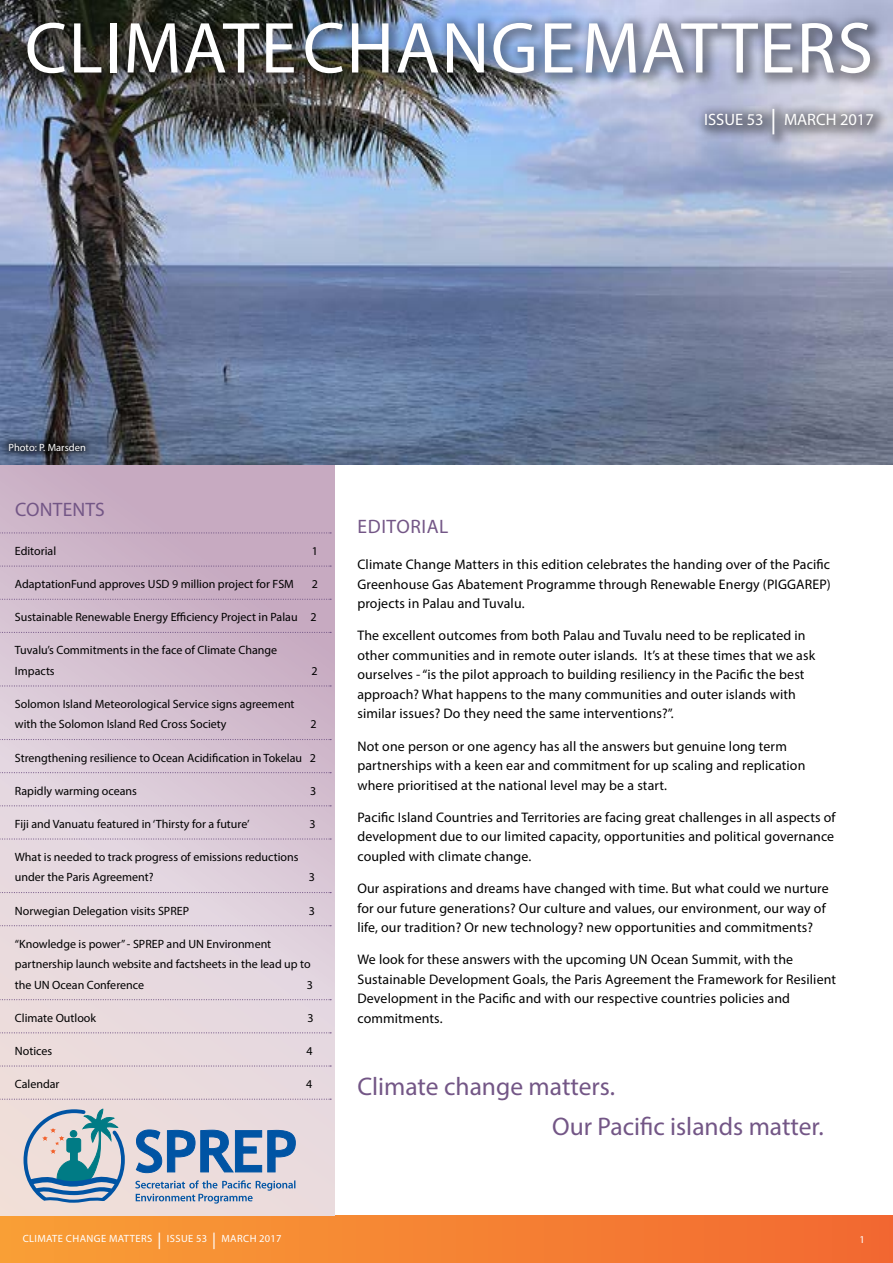
<style>
.page{position:relative;width:893px;height:1263px;background:#fff}
.page>*{position:absolute;margin:0;border:0;box-sizing:border-box;transform-origin:0 0}
.t1{font:72.9px "Myriad Pro";letter-spacing:.02em;color:#fff}
.t2{font:25.5px/39.8px "Myriad Pro";color:#735686}
.t3{font:19.5px "Myriad Pro";letter-spacing:.02em;color:#735686}
.t4{font:16.5px "Myriad Pro";color:#fff}
.t5{font:13.8px/19.5px "Myriad Pro";letter-spacing:.01em;color:#000}
.t6{font:12px/20.4px "Myriad Pro";color:#000}
.t7{font:10.5px "Myriad Pro";letter-spacing:.04em;color:#fff}
.s1{font-size:25.5px}
.s2{font-size:16.5px}
</style>
<div class="page">
<div style="left:0;top:1215px;width:893px;height:48px;background:linear-gradient(to right,#f99f36,#f26831)"></div>
<svg style="left:0;top:465px;width:334px;height:750px;background:#dac7d4"></svg>
<svg style="left:24px;top:1109px;width:103px;height:94px;background:#9eb4c1"></svg>
<svg style="left:135px;top:1180px;width:160px;height:23px;background:#babfcf"></svg>
<svg style="left:136px;top:1129px;width:160px;height:44px;background:#7195bf"></svg>
<svg style="left:0;top:532px;width:331px;height:1px"></svg>
<svg style="left:0;top:565px;width:331px;height:2px"></svg>
<svg style="left:0;top:599px;width:331px;height:1px"></svg>
<svg style="left:0;top:632px;width:331px;height:1px"></svg>
<svg style="left:0;top:685px;width:331px;height:1px"></svg>
<svg style="left:0;top:739px;width:331px;height:1px"></svg>
<svg style="left:0;top:772px;width:331px;height:1px"></svg>
<svg style="left:0;top:805px;width:331px;height:1px"></svg>
<svg style="left:0;top:838px;width:331px;height:1px"></svg>
<svg style="left:0;top:892px;width:331px;height:1px"></svg>
<svg style="left:0;top:925px;width:331px;height:1px"></svg>
<svg style="left:0;top:999px;width:331px;height:1px"></svg>
<svg style="left:0;top:1032px;width:331px;height:1px"></svg>
<svg style="left:0;top:1065px;width:331px;height:1px"></svg>
<svg style="left:0;top:1098px;width:331px;height:2px"></svg>
<img style="left:0;top:0;width:893px;height:465px">
<div style="left:18px;top:14px;width:870px;height:135px;background:#000;opacity:.36"></div>
<div style="left:1px;top:436px;width:92px;height:22px;background:#000;opacity:.74"></div>
<h1 class="t1" style="left:25px;top:3px;width:850px">CLI MATE CHANGE MATTERS</h1>
<p class="t4" style="left:704px;top:109px;width:171px">ISSUE 53 <span class="s1">|</span> MARCH 2017</p>
<p class="t7" style="left:9px;top:441px;width:79px">Photo: P. Marsden</p>
<h3 class="t3" style="left:15px;top:497px;width:91px">CONTENTS</h3>
<p class="t6" style="left:15px;top:540px;width:43px">Editorial</p>
<p class="t6" style="left:312px;top:540px;width:8px">1</p>
<p class="t6" style="left:15px;top:574px;width:281px">AdaptationFund approves USD 9 million project for FSM</p>
<p class="t6" style="left:312px;top:574px;width:8px">2</p>
<p class="t6" style="left:15px;top:607px;width:303px">Sustainable Renewable Energy Efficiency Project in Palau 2</p>
<p class="t6" style="left:15px;top:640px;width:264px">Tuvalu’s Commitments in the face of Climate Change<br>I mpacts</p>
<p class="t6" style="left:311px;top:660px;width:8px">2</p>
<p class="t6" style="left:15px;top:693px;width:281px">Solomon Island Meteorological Service signs agreement with the Solomon Island Red Cross Society</p>
<p class="t6" style="left:311px;top:714px;width:8px">2</p>
<p class="t6" style="left:15px;top:747px;width:303px">Strengthening resilience to Ocean Acidification in Tokelau 2</p>
<p class="t6" style="left:15px;top:780px;width:124px">Rapidly warming oceans</p>
<p class="t6" style="left:310px;top:780px;width:8px">3</p>
<p class="t6" style="left:15px;top:813px;width:236px">Fiji and Vanuatu featured in ‘Thirsty for a future’</p>
<p class="t6" style="left:310px;top:813px;width:8px">3</p>
<p class="t6" style="left:15px;top:846px;width:285px">What is needed to track progress of emissions reductions under the Paris Agreement?</p>
<p class="t6" style="left:309px;top:867px;width:8px">3</p>
<p class="t6" style="left:15px;top:900px;width:176px">Norwegian Delegation visits SPREP</p>
<p class="t6" style="left:309px;top:900px;width:8px">3</p>
<p class="t6" style="left:15px;top:933px;width:297px">“Knowledge is power” - SPREP and UN Environment partnership launch website and factsheets in the lead up to the UN Ocean Conference</p>
<p class="t6" style="left:307px;top:974px;width:8px">3</p>
<p class="t6" style="left:15px;top:1007px;width:83px">Climate Outlook</p>
<p class="t6" style="left:307px;top:1007px;width:8px">3</p>
<p class="t6" style="left:15px;top:1040px;width:39px">Notices</p>
<p class="t6" style="left:307px;top:1040px;width:8px">4</p>
<p class="t6" style="left:15px;top:1073px;width:46px">Calendar</p>
<p class="t6" style="left:306px;top:1073px;width:8px">4</p>
<h3 class="t3" style="left:358px;top:514px;width:92px">Editorial</h3>
<p class="t5" style="left:357px;top:555px;width:475px;text-align:justify">Climate Change Matters in this edition celebrates the handing over of the Pacific Greenhouse Gas Abatement Programme through Renewable Energy (PIGGAREP) projects in Palau and Tuvalu.</p>
<p class="t5" style="left:357px;top:626px;width:459px">The excellent outcomes from both Palau and Tuvalu need to be replicated in other communities and in remote outer islands. It’s at these times that we ask ourselves - “is the pilot approach to building resiliency in the Pacific the best approach? What happens to the many communities and outer islands with similar issues? Do they need the same interventions?”.</p>
<p class="t5" style="left:357px;top:736px;width:449px">Not one person or one agency has all the answers but genuine long term partnerships with a keen ear and commitment for up scaling and replication where prioritised at the national level may be a start.</p>
<p class="t5" style="left:357px;top:807px;width:480px;text-align:justify">Pacific Island Countries and Territories are facing great challenges in all aspects of development due to our limited capacity, opportunities and political governance coupled with climate change.</p>
<p class="t5" style="left:357px;top:878px;width:473px">Our aspirations and dreams have changed with time. But what could we nurture for our future generations? Our culture and values, our environment, our way of life, our tradition? Or new technology? new opportunities and commitments?</p>
<p class="t5" style="left:357px;top:950px;width:480px">We look for these answers with the upcoming UN Ocean Summit, with the Sustainable Development Goals, the Paris Agreement the Framework for Resilient Development in the Pacific and with our respective countries policies and commitments.</p>
<h2 class="t2" style="left:552px;top:1066px;width:273px;text-indent:-195px">Climate change matters.<br>Our Pacific islands matter.</h2>
<p class="t7" style="left:23px;top:1232px;width:260px">CLIMATE CHANGE MATTERS <span class="s2">|</span> ISSUE 53 <span class="s2">|</span> MARCH 2017</p>
<p class="t7" style="left:859px;top:1233px;width:7px">1</p>
</div>
